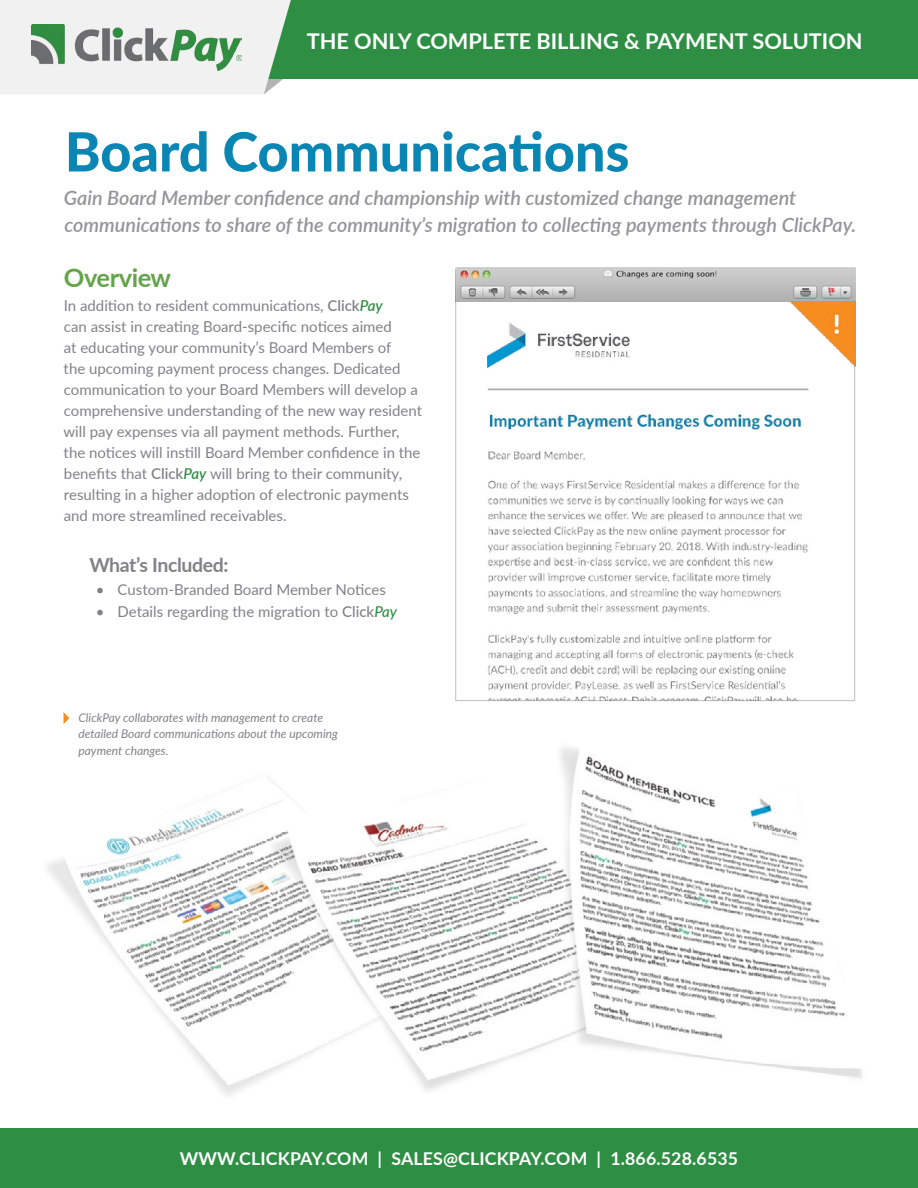
<style>
.page{position:relative;width:918px;height:1188px;background:#fff}
.page>*{position:absolute;margin:0;border:0;box-sizing:border-box;transform-origin:0 0}
.t1{font:800 54px "Lato";color:#0a86b5}
.t2{font:700 25.5px "Lato";letter-spacing:-.02em;color:#63a44b}
.t3{font:700 21.75px "Lato";color:#fff}
.t4{font:italic 600 19.8px/27px "Lato";color:#939597}
.t5{font:700 19.5px "Lato";letter-spacing:-.02em;color:#808285}
.t6{font:700 17.7px "Lato";letter-spacing:.01em;color:#fff}
.t7{font:15px/21px "Lato";color:#808285}
.t8{font:italic 12px/16.5px "Lato";color:#808285}
.s1{font-weight:600}
.s2{font-weight:600;font-style:italic;color:#2e8f44}
.s3{font-weight:500}
.s4{font-weight:500;font-style:italic;color:#2e8f44}
</style>
<div class="page">
<div style="left:264px;top:0;width:654px;height:78px;background:#2e8f44"></div>
<svg style="left:0;top:0;width:315px;height:94px"></svg>
<img style="left:31px;top:24px;width:210px;height:46px">
<img style="left:26px;top:688px;width:866px;height:441px">
<div style="left:8px;top:1129px;width:910px;height:59px;background:#2e8f44"></div>
<svg style="left:64px;top:712px;width:5px;height:12px"></svg>
<div style="left:455px;top:301px;width:400px;height:400px;background:#fff"></div>
<img style="left:455px;top:267px;width:400px;height:34px">
<img style="left:487px;top:301px;width:368px;height:400px">
<h3 class="t3" style="left:307px;top:25px;width:557px">THE ONLY COMPLETE BILLING &amp; PAYMENT SOLUTION</h3>
<h1 class="t1" style="left:65px;top:112px;width:566px">Board Communications</h1>
<h3 class="t4" style="left:64px;top:184px;width:794px">Gain Board Member confidence and championship with customized change management communications to share of the community’s migration to collecting payments through ClickPay.</h3>
<h2 class="t2" style="left:64px;top:259px;width:109px">Overview</h2>
<p class="t7" style="left:64px;top:294px;width:360px">In addition to resident communications, <span class="s1">Click</span><span class="s2">Pay<br></span>can assist in creating Board-specific notices aimed<br>at educating your community’s Board Members of<br>the upcoming payment process changes. Dedicated communication to your Board Members will develop a comprehensive understanding of the new way resident will pay expenses via all payment methods. Further, the notices will instill Board Member confidence in the benefits that <span class="s1">Click</span><span class="s2">Pay</span> will bring to their community, resulting in a higher adoption of electronic payments and more streamlined receivables.</p>
<h3 class="t5" style="left:89px;top:551px;width:141px">What’s Included:</h3>
<p class="t7" style="left:96px;top:578px;width:291px">• Custom-Branded Board Member Notices</p>
<p class="t7" style="left:96px;top:601px;width:303px">• Details regarding the migration to <span class="s3">Click</span><span class="s4">Pay</span></p>
<p class="t8" style="left:78px;top:709px;width:261px">ClickPay collaborates with management to create detailed Board communications about the upcoming payment changes.</p>
<p class="t6" style="left:180px;top:1146px;width:560px">WWW.CLICKPAY.COM | SALES@CLICKPAY.COM | 1.866.528.6535</p>
</div>
